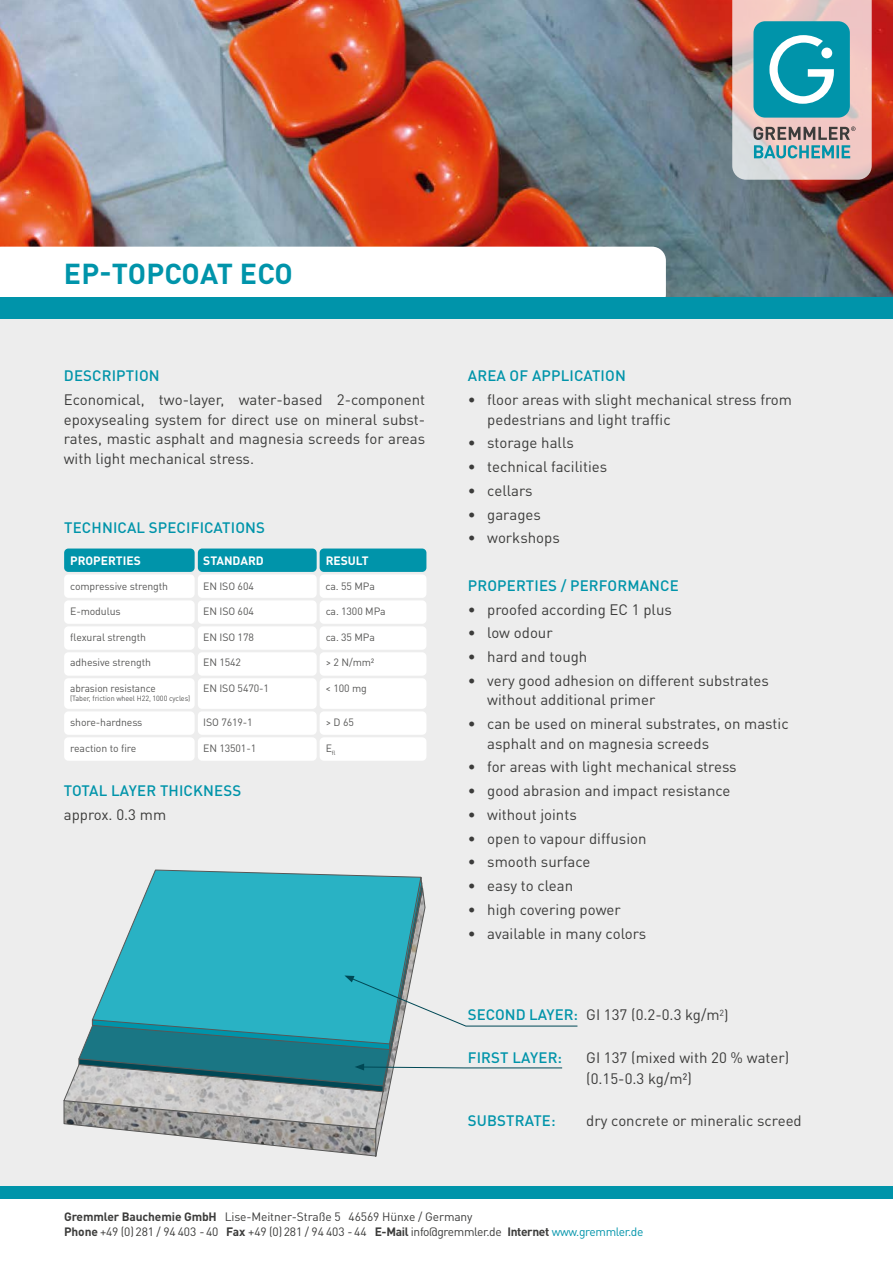
<style>
.page{position:relative;width:893px;height:1263px;background:#fff}
.page>*{position:absolute;margin:0;border:0;box-sizing:border-box;transform-origin:0 0}
.t1{font:700 28.5px "DIN Pro";color:#0094aa}
.t2{font:15px/19.5px "DIN Pro";color:#3c3c3b}
.t3{font:500 15px "DIN Pro";letter-spacing:.01em;color:#0094aa}
.t4{font:12px/15px "DIN Pro";letter-spacing:-.01em;color:#3c3c3b}
.t5{font:700 12px "DIN Pro";color:#fff}
.t6{font:10.5px "DIN Pro";letter-spacing:-.01em;color:#575756}
.t7{font:10.5px "DIN Pro";letter-spacing:-.01em;color:#575756;scale:.96 1}
.t8{font:7.5px "DIN Pro";letter-spacing:-.01em;color:#575756;scale:.96 1}
.t9{font:6.15px "DIN Pro";color:#575756}
.s1{font-weight:500;color:#0094aa}
.s2{font-weight:700}
.s3{color:#0094aa}
</style>
<div class="page">
<div style="left:0;top:319px;width:893px;height:872px;background:#ededed"></div>
<div style="left:0;top:1186px;width:893px;height:13px;background:#0094aa"></div>
<img style="left:0;top:0;width:893px;height:298px">
<svg style="left:153px;top:869px;width:201px;height:6px"></svg>
<svg style="left:64px;top:875px;width:514px;height:282px"></svg>
<svg style="left:0;top:247px;width:666px;height:51px"></svg>
<div style="left:0;top:298px;width:893px;height:21px;background:#0094aa"></div>
<svg style="left:732px;top:0;width:140px;height:180px;background:#99b7bc"></svg>
<div style="left:821px;top:48px;width:11px;height:10px;background:#fff;border-radius:50%"></div>
<div style="left:64px;top:548px;width:131px;height:24px;background:#0094aa;border-radius:4px"></div>
<div style="left:198px;top:548px;width:119px;height:24px;background:#0094aa;border-radius:4px"></div>
<div style="left:320px;top:548px;width:106px;height:24px;background:#0094aa;border-radius:4px"></div>
<div style="left:64px;top:574px;width:131px;height:24px;background:#fff;border-radius:4px"></div>
<div style="left:198px;top:574px;width:119px;height:24px;background:#fff;border-radius:4px"></div>
<div style="left:320px;top:574px;width:106px;height:24px;background:#fff;border-radius:4px"></div>
<div style="left:64px;top:600px;width:131px;height:24px;background:#fff;border-radius:4px"></div>
<div style="left:198px;top:600px;width:119px;height:24px;background:#fff;border-radius:4px"></div>
<div style="left:320px;top:600px;width:106px;height:24px;background:#fff;border-radius:4px"></div>
<div style="left:64px;top:626px;width:131px;height:24px;background:#fff;border-radius:4px"></div>
<div style="left:198px;top:626px;width:119px;height:24px;background:#fff;border-radius:4px"></div>
<div style="left:320px;top:626px;width:106px;height:24px;background:#fff;border-radius:4px"></div>
<div style="left:64px;top:652px;width:131px;height:24px;background:#fff;border-radius:4px"></div>
<div style="left:198px;top:652px;width:119px;height:24px;background:#fff;border-radius:4px"></div>
<div style="left:320px;top:652px;width:106px;height:24px;background:#fff;border-radius:4px"></div>
<div style="left:64px;top:711px;width:131px;height:24px;background:#fff;border-radius:4px"></div>
<div style="left:198px;top:711px;width:119px;height:24px;background:#fff;border-radius:4px"></div>
<div style="left:320px;top:711px;width:106px;height:24px;background:#fff;border-radius:4px"></div>
<div style="left:64px;top:737px;width:131px;height:24px;background:#fff;border-radius:4px"></div>
<div style="left:198px;top:737px;width:119px;height:24px;background:#fff;border-radius:4px"></div>
<div style="left:320px;top:737px;width:106px;height:24px;background:#fff;border-radius:4px"></div>
<div style="left:64px;top:678px;width:131px;height:31px;background:#fff;border-radius:4px"></div>
<div style="left:198px;top:678px;width:119px;height:31px;background:#fff;border-radius:4px"></div>
<div style="left:320px;top:678px;width:106px;height:31px;background:#fff;border-radius:4px"></div>
<h1 class="t1" style="left:64px;top:254px;width:230px">EP-TOPCOAT ECO</h1>
<p class="t3" style="left:64px;top:366px;width:97px">DESCRIPTION</p>
<p class="t2" style="left:64px;top:389px;width:363px;text-align:justify">Economical, two-layer, water-based 2-component epoxysealing system for direct use on mineral subst&shy;rates, mastic asphalt and magnesia screeds for areas with light mechanical stress.</p>
<p class="t3" style="left:64px;top:517px;width:202px">TECHNICAL SPECIFICATIONS</p>
<p class="t5" style="left:70px;top:552px;width:72px">PROPERTIES</p>
<p class="t5" style="left:203px;top:552px;width:62px">STANDARD</p>
<p class="t5" style="left:326px;top:552px;width:45px">RESULT</p>
<p class="t6" style="left:70px;top:579px;width:100px">compressive strength</p>
<p class="t6" style="left:203px;top:579px;width:52px">EN ISO 604</p>
<p class="t6" style="left:326px;top:579px;width:51px">ca. 55 MPa</p>
<p class="t6" style="left:70px;top:604px;width:52px">E-modulus</p>
<p class="t6" style="left:203px;top:604px;width:52px">EN ISO 604</p>
<p class="t6" style="left:326px;top:604px;width:61px">ca. 1300 MPa</p>
<p class="t6" style="left:70px;top:630px;width:77px">flexural strength</p>
<p class="t6" style="left:203px;top:630px;width:52px">EN ISO 178</p>
<p class="t6" style="left:326px;top:630px;width:51px">ca. 35 MPa</p>
<p class="t6" style="left:70px;top:655px;width:82px">adhesive strength</p>
<p class="t6" style="left:203px;top:655px;width:39px">EN 1542</p>
<p class="t6" style="left:326px;top:655px;width:50px">&gt; 2 N/mm²</p>
<p class="t7" style="left:70px;top:681px;width:91px">abrasion resistance</p>
<p class="t8" style="left:70px;top:693px;width:127px">(Taber, friction wheel H22, 1000 cycles)</p>
<p class="t6" style="left:203px;top:681px;width:67px">EN ISO 5470-1</p>
<p class="t6" style="left:326px;top:681px;width:43px">&lt; 100 mg</p>
<p class="t6" style="left:70px;top:715px;width:74px">shore-hardness</p>
<p class="t6" style="left:203px;top:715px;width:51px">ISO 7619-1</p>
<p class="t6" style="left:326px;top:715px;width:30px">&gt; D 65</p>
<p class="t6" style="left:70px;top:741px;width:68px">reaction to fire</p>
<p class="t6" style="left:203px;top:741px;width:55px">EN 13501-1</p>
<p class="t9" style="left:326px;top:749px;width:11px"><sup>E</sup>fl</p>
<p class="t3" style="left:64px;top:781px;width:179px">TOTAL LAYER THICKNESS</p>
<p class="t2" style="left:64px;top:804px;width:104px">approx. 0.3 mm</p>
<p class="t3" style="left:468px;top:366px;width:160px">AREA OF APPLICATION</p>
<p class="t2" style="left:487px;top:389px;width:306px;text-indent:-20px">• floor areas with slight mechanical stress from pedestrians and light traffic</p>
<p class="t2" style="left:468px;top:433px;width:108px">• storage halls</p>
<p class="t2" style="left:468px;top:456px;width:141px">• technical facilities</p>
<p class="t2" style="left:468px;top:480px;width:66px">• cellars</p>
<p class="t2" style="left:468px;top:504px;width:75px">• garages</p>
<p class="t2" style="left:468px;top:528px;width:94px">• workshops</p>
<p class="t3" style="left:468px;top:575px;width:213px">PROPERTIES / PERFORMANCE</p>
<p class="t2" style="left:468px;top:599px;width:206px">• proofed according EC 1 plus</p>
<p class="t2" style="left:468px;top:623px;width:86px">• low odour</p>
<p class="t2" style="left:468px;top:646px;width:121px">• hard and tough</p>
<p class="t2" style="left:487px;top:670px;width:283px;text-indent:-20px">• very good adhesion on different substrates without additional primer</p>
<p class="t2" style="left:487px;top:713px;width:303px;text-indent:-20px">• can be used on mineral substrates, on mastic asphalt and on magnesia screeds</p>
<p class="t2" style="left:468px;top:757px;width:270px">• for areas with light mechanical stress</p>
<p class="t2" style="left:468px;top:780px;width:264px">• good abrasion and impact resistance</p>
<p class="t2" style="left:468px;top:804px;width:111px">• without joints</p>
<p class="t2" style="left:468px;top:828px;width:180px">• open to vapour diffusion</p>
<p class="t2" style="left:468px;top:852px;width:124px">• smooth surface</p>
<p class="t2" style="left:468px;top:875px;width:107px">• easy to clean</p>
<p class="t2" style="left:468px;top:899px;width:154px">• high covering power</p>
<p class="t2" style="left:468px;top:923px;width:180px">• available in many colors</p>
<p class="t2" style="left:468px;top:1005px;width:262px"><span class="s1">SECOND LAYER:</span> GI 137 (0.2-0.3 kg/m<sup>2</sup>)</p>
<p class="t3" style="left:468px;top:1047px;width:96px">FIRST LAYER:</p>
<p class="t2" style="left:586px;top:1046px;width:204px;line-height:21px">GI 137 (mixed with 20 % water) (0.15-0.3 kg/m²)</p>
<p class="t3" style="left:468px;top:1110px;width:89px">SUBSTRATE:</p>
<p class="t2" style="left:586px;top:1110px;width:217px">dry concrete or mineralic screed</p>
<p class="t4" style="left:64px;top:1209px;width:581px"><span class="s2">Gremmler Bauchemie GmbH</span> Lise-Meitner-Straße 5 46569 Hünxe / Germany<br><span class="s2">Phone</span> +49 (0) 281 / 94 403 - 40 <span class="s2">Fax</span> +49 (0) 281 / 94 403 - 44 <span class="s2">E-Mail</span> info@gremmler.de <span class="s2">Internet</span> <span class="s3">www.gremmler.de</span></p>
</div>
